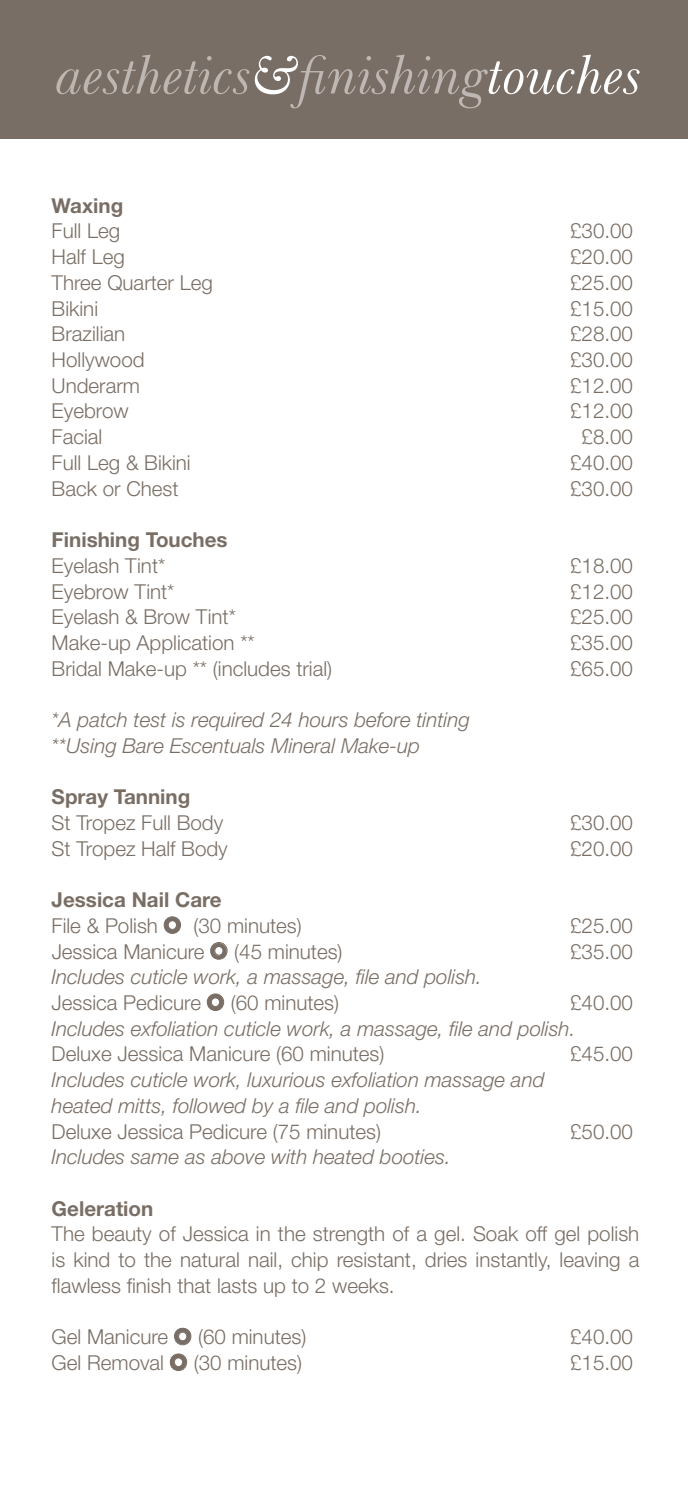
<style>
.page{position:relative;width:688px;height:1489px;background:#fff}
.page>*{position:absolute;margin:0;border:0;box-sizing:border-box;transform-origin:0 0}
.t1{font:italic 54px "Baskerville BT";color:#beb6b1}
.t2{font:300 20.5px/25.8px "Helvetica Neue";color:#796e65}
.t3{font:italic 300 20.5px/25.8px "Helvetica Neue";color:#796e65}
.t4{font:700 20.5px "Helvetica Neue";color:#796e65}
.s1{color:#fff}
.s2{color:#bfb7b3}
.s3{font-weight:700}
.s4{font-family:"Futura";font-weight:700}
.s5{font-style:normal}
.s6{font-family:"Futura";font-weight:700;font-style:normal}
</style>
<div class="page">
<div style="left:0;top:0;width:687px;height:138px;background:#796e65"></div>
<svg style="left:164px;top:916px;width:17px;height:17px"></svg>
<svg style="left:210px;top:942px;width:17px;height:17px"></svg>
<svg style="left:207px;top:993px;width:17px;height:17px"></svg>
<svg style="left:174px;top:1327px;width:17px;height:18px"></svg>
<svg style="left:170px;top:1353px;width:17px;height:17px"></svg>
<h1 class="t1" style="left:57px;top:42px;width:586px">aesthetics<span class="s1">&amp;</span><span class="s2">finishing</span><span class="s1">touches</span></h1>
<p class="t4" style="left:52px;top:193px;width:73px">Waxing</p>
<p class="t2" style="left:52px;top:218px;width:70px">Full leg</p>
<p class="t2" style="left:570px;top:218px;width:64px">£30.00</p>
<p class="t2" style="left:52px;top:243px;width:75px">Half leg</p>
<p class="t2" style="left:570px;top:243px;width:64px">£20.00</p>
<p class="t2" style="left:52px;top:269px;width:163px">Three Quarter leg</p>
<p class="t2" style="left:570px;top:269px;width:64px">£25.00</p>
<p class="t2" style="left:52px;top:295px;width:48px">Bikini</p>
<p class="t2" style="left:570px;top:295px;width:64px">£15.00</p>
<p class="t2" style="left:52px;top:321px;width:75px">Brazilian</p>
<p class="t2" style="left:570px;top:321px;width:64px">£28.00</p>
<p class="t2" style="left:52px;top:346px;width:94px">Hollywood</p>
<p class="t2" style="left:570px;top:346px;width:64px">£30.00</p>
<p class="t2" style="left:52px;top:372px;width:90px">Underarm</p>
<p class="t2" style="left:570px;top:372px;width:64px">£12.00</p>
<p class="t2" style="left:52px;top:398px;width:78px">Eyebrow</p>
<p class="t2" style="left:570px;top:398px;width:64px">£12.00</p>
<p class="t2" style="left:52px;top:423px;width:52px">Facial</p>
<p class="t2" style="left:581px;top:423px;width:53px">£8.00</p>
<p class="t2" style="left:52px;top:449px;width:141px">Full leg &amp; Bikini</p>
<p class="t2" style="left:570px;top:449px;width:64px">£40.00</p>
<p class="t2" style="left:52px;top:475px;width:128px">Back or Chest</p>
<p class="t2" style="left:570px;top:475px;width:64px">£30.00</p>
<p class="t4" style="left:52px;top:527px;width:177px">Finishing Touches</p>
<p class="t2" style="left:52px;top:552px;width:115px">Eyelash Tint*</p>
<p class="t2" style="left:570px;top:552px;width:64px">£18.00</p>
<p class="t2" style="left:52px;top:578px;width:124px">Eyebrow Tint*</p>
<p class="t2" style="left:570px;top:578px;width:64px">£12.00</p>
<p class="t2" style="left:52px;top:603px;width:186px">Eyelash &amp; Brow Tint*</p>
<p class="t2" style="left:570px;top:603px;width:64px">£25.00</p>
<p class="t2" style="left:52px;top:629px;width:204px">Make-up Application **</p>
<p class="t2" style="left:570px;top:629px;width:64px">£35.00</p>
<p class="t2" style="left:52px;top:655px;width:282px">Bridal Make-up ** (includes trial)</p>
<p class="t2" style="left:570px;top:655px;width:64px">£65.00</p>
<p class="t3" style="left:52px;top:706px;width:419px">*A patch test is required 24 hours before tinting **Using Bare Escentuals Mineral Make-up</p>
<p class="t4" style="left:52px;top:784px;width:140px">Spray Tanning</p>
<p class="t2" style="left:52px;top:809px;width:173px">St Tropez Full Body</p>
<p class="t2" style="left:570px;top:809px;width:64px">£30.00</p>
<p class="t2" style="left:52px;top:835px;width:178px">St Tropez Half Body</p>
<p class="t2" style="left:570px;top:835px;width:64px">£20.00</p>
<p class="t2" style="left:52px;top:886px;width:251px"><span class="s3">Jessica Nail Care<br></span>File &amp; Polish <span class="s4">O</span> (30 minutes)</p>
<p class="t2" style="left:570px;top:912px;width:64px">£25.00</p>
<p class="t2" style="left:52px;top:937px;width:292px">Jessica Manicure <span class="s4">O</span> (45 minutes)</p>
<p class="t2" style="left:570px;top:937px;width:64px">£35.00</p>
<p class="t3" style="left:52px;top:963px;width:431px">Includes cuticle work, a massage, file and polish.<br><span class="s5">Jessica Pedicure</span> <span class="s6">O</span> <span class="s5">(60 minutes)</span></p>
<p class="t2" style="left:570px;top:989px;width:64px">£40.00</p>
<p class="t3" style="left:52px;top:1015px;width:525px">Includes exfoliation cuticle work, a massage, file and polish.</p>
<p class="t2" style="left:52px;top:1040px;width:334px">Deluxe Jessica Manicure (60 minutes)</p>
<p class="t2" style="left:570px;top:1040px;width:64px">£45.00</p>
<p class="t3" style="left:52px;top:1066px;width:494px">Includes cuticle work, luxurious exfoliation massage and heated mitts, followed by a file and polish.</p>
<p class="t2" style="left:52px;top:1117px;width:331px">Deluxe Jessica Pedicure (75 minutes)</p>
<p class="t2" style="left:570px;top:1117px;width:64px">£50.00</p>
<p class="t3" style="left:52px;top:1143px;width:400px">Includes same as above with heated booties.</p>
<p class="t4" style="left:52px;top:1195px;width:103px">Geleration</p>
<p class="t2" style="left:52px;top:1220px;width:589px;text-align:justify">The beauty of Jessica in the strength of a gel. Soak off gel polish is kind to the natural nail, chip resistant, dries instantly, leaving a flawless finish that lasts up to 2 weeks.</p>
<p class="t2" style="left:52px;top:1323px;width:256px">Gel Manicure <span class="s4">O</span> (60 minutes)</p>
<p class="t2" style="left:570px;top:1323px;width:64px">£40.00</p>
<p class="t2" style="left:52px;top:1349px;width:252px">Gel Removal <span class="s4">O</span> (30 minutes)</p>
<p class="t2" style="left:570px;top:1349px;width:64px">£15.00</p>
</div>
